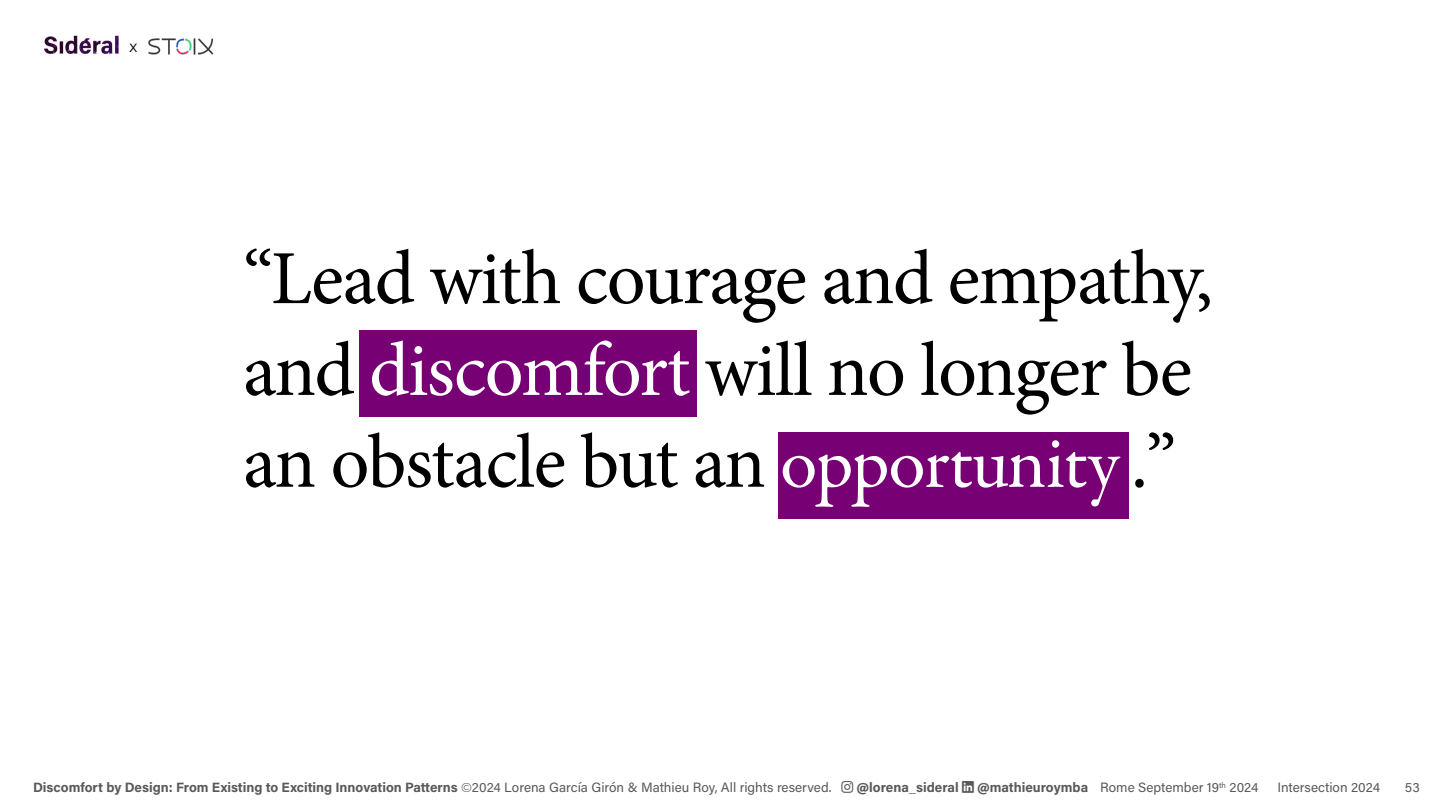
<style>
.page{position:relative;width:1440px;height:810px;background:#fff}
.page>*{position:absolute;margin:0;border:0;box-sizing:border-box;transform-origin:0 0}
.t1{font:76.5px/91.8px "Minion Pro";letter-spacing:-.02em;color:#000}
.t2{font:700 13.5px "Acumin Pro";color:#58595b}
.t3{font:13.5px "Acumin Pro";color:#58595b}
.t4{font:300 12.6px "Mundial";color:#000}
.s1{color:#fff}
.s2{font-family:"Garamond Premr Pro";color:#fff}
.s3{font-family:"Garamond Premr Pro"}
.s4{font-weight:700}
.s5{font-family:"Mundial"}
.s6{font-weight:400}
</style>
<div class="page">
<div style="left:360px;top:330px;width:337px;height:87px;background:#760074"></div>
<div style="left:778px;top:432px;width:351px;height:86px;background:#760074"></div>
<img style="left:44px;top:35px;width:75px;height:19px">
<img style="left:148px;top:38px;width:66px;height:17px">
<p class="t4" style="left:129px;top:38px;width:9px">X</p>
<h1 class="t1" style="left:243px;top:233px;width:971px">“Lead with courage and empathy, and <span class="s1">discomfort</span> will no longer be an obstacle but an <span class="s2">opportunity</span> <span class="s3">.</span>”</h1>
<p class="t2" style="left:842px;top:778px;width:119px">■▲▼ @lorena_sideral</p>
<p class="t3" style="left:977px;top:778px;width:283px"><span class="s4">@mathieuroymba</span> Rome September 19<sup>th</sup> 2024</p>
<p class="t2" style="left:33px;top:778px;width:800px">Discomfort by Design: From Existing to Exciting Innovation Patterns <span class="s5">©</span><span class="s6">2024 Lorena García Girón &amp; Mathieu Roy, All rights reserved.</span></p>
<p class="t3" style="left:1277px;top:778px;width:104px">Intersection 2024</p>
<p class="t3" style="left:1405px;top:778px;width:16px">53</p>
</div>
